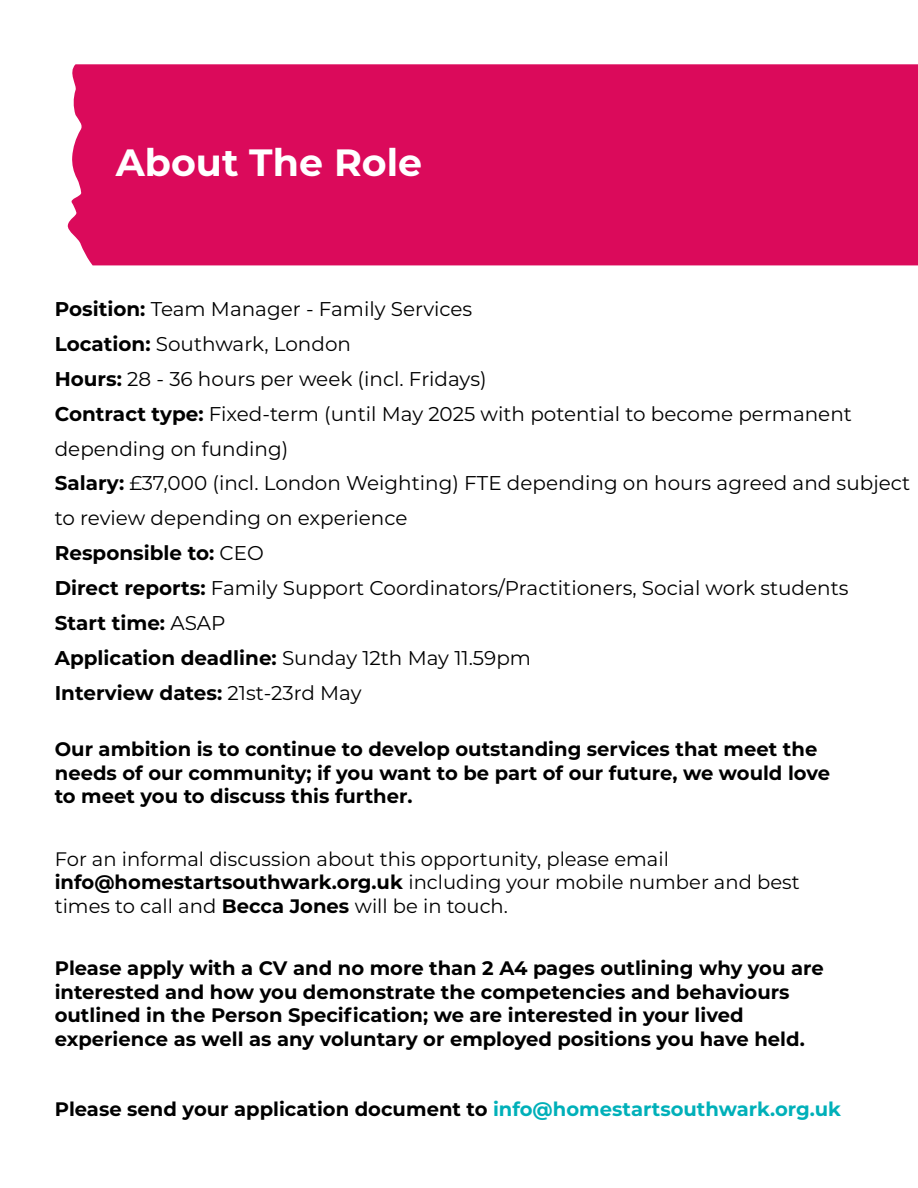
<style>
.page{position:relative;width:918px;height:1188px;background:#fff}
.page>*{position:absolute;margin:0;border:0;box-sizing:border-box;transform-origin:0 0}
.t1{font:700 37.95px "Montserrat";color:#fff}
.t2{font:19.95px/35px "Montserrat";color:#000}
.t3{font:700 19.5px/23.4px "Montserrat";color:#000}
.t4{font:19.5px/23.4px "Montserrat";color:#000}
.s1{font-weight:700}
.s2{color:#00b0b9}
</style>
<div class="page">
<div style="left:67px;top:64px;width:851px;height:201px;background:#db0a5b"></div>
<h1 class="t1" style="left:116px;top:135px;width:308px">About The Role</h1>
<p class="t2" style="left:55px;top:291px;width:857px"><span class="s1">Position:</span> Team Manager - Family Services<br><span class="s1">Location:</span> Southwark, London<br><span class="s1">Hours:</span> 28 - 36 hours per week (incl. Fridays)<br><span class="s1">Contract type:</span> Fixed-term (until May 2025 with potential to become permanent depending on funding)<br><span class="s1">Salary:</span> £37,000 (incl. London Weighting) FTE depending on hours agreed and subject to review depending on experience<br><span class="s1">Responsible to:</span> CEO<br><span class="s1">Direct reports:</span> Family Support Coordinators/Practitioners, Social work students<br><span class="s1">Start time:</span> ASAP<br><span class="s1">Application deadline:</span> Sunday 12th May 11.59pm<br><span class="s1">Interview dates:</span> 21st-23rd May</p>
<p class="t3" style="left:55px;top:737px;width:777px">Our ambition is to continue to develop outstanding services that meet the needs of our community; if you want to be part of our future, we would love to meet you to discuss this further.</p>
<p class="t4" style="left:55px;top:846px;width:746px">For an informal discussion about this opportunity, please email <span class="s1">info@homestartsouthwark.org.uk</span> including your mobile number and best times to call and <span class="s1">Becca Jones</span> will be in touch.</p>
<p class="t3" style="left:55px;top:956px;width:770px">Please apply with a CV and no more than 2 A4 pages outlining why you are interested and how you demonstrate the competencies and behaviours outlined in the Person Specification; we are interested in your lived experience as well as any voluntary or employed positions you have held.</p>
<p class="t3" style="left:55px;top:1096px;width:788px">Please send your application document to <span class="s2">info@homestartsouthwark.org.uk</span></p>
</div>
